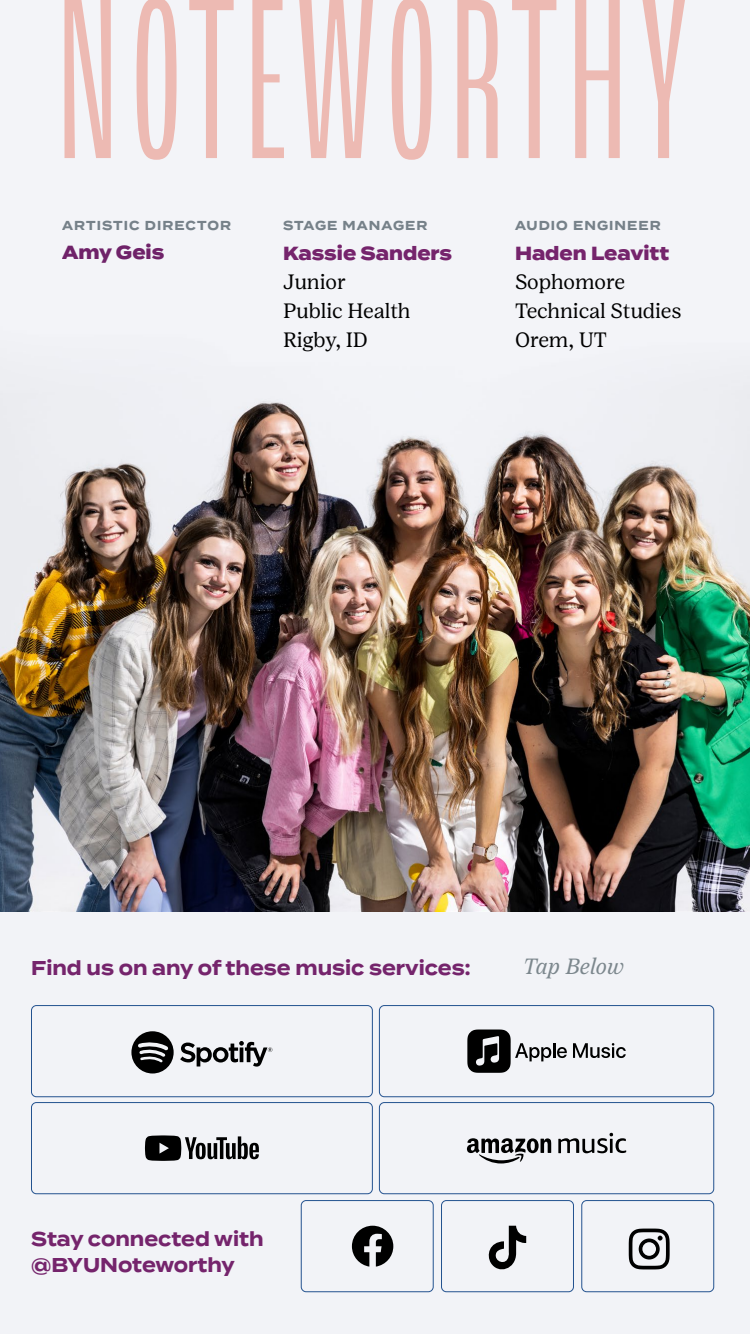
<style>
.page{position:relative;width:750px;height:1334px;background:#fff}
.page>*{position:absolute;margin:0;border:0;box-sizing:border-box;transform-origin:0 0}
.t1{font:300 extra-condensed 240.9px "Roc Grotesk";letter-spacing:.04em;color:#edbab3}
.t2{font:italic 22px "Lust Text";letter-spacing:-.02em;color:#7c878d}
.t3{font:20.8px/29.1px "Lust Text";color:#000}
.t4{font:700 20px/26px "Termina";color:#75246c;scale:.9 1}
.t5{font:800 19px "Termina";color:#75246c;scale:.9 1}
.t6{font:700 13px "Termina";letter-spacing:.09em;color:#7c878d;scale:.9 1}
</style>
<div class="page">
<div style="left:0;top:911px;width:750px;height:423px;background:#f2f3f7"></div>
<img style="left:0;top:0;width:750px;height:911px">
<svg style="left:131px;top:1031px;width:43px;height:43px"></svg>
<svg style="left:180px;top:1041px;width:92px;height:26px"></svg>
<div style="left:31px;top:1005px;width:342px;height:92px;border:1px solid #23528f;border-radius:5px"></div>
<svg style="left:145px;top:1135px;width:114px;height:26px"></svg>
<div style="left:31px;top:1102px;width:342px;height:92px;border:1px solid #23528f;border-radius:5px"></div>
<svg style="left:573px;top:1043px;width:53px;height:15px"></svg>
<svg style="left:467px;top:1030px;width:100px;height:43px"></svg>
<div style="left:379px;top:1005px;width:335px;height:92px;border:1px solid #23528f;border-radius:5px"></div>
<svg style="left:629px;top:1229px;width:41px;height:40px"></svg>
<div style="left:582px;top:1200px;width:132px;height:92px;border:1px solid #23528f;border-radius:5px"></div>
<svg style="left:486px;top:1226px;width:40px;height:49px"></svg>
<div style="left:441px;top:1200px;width:133px;height:92px;border:1px solid #23528f;border-radius:5px"></div>
<svg style="left:352px;top:1226px;width:41px;height:41px"></svg>
<div style="left:301px;top:1200px;width:132px;height:92px;border:1px solid #23528f;border-radius:5px"></div>
<div style="left:379px;top:1102px;width:335px;height:92px;border:1px solid #23528f;border-radius:5px"></div>
<svg style="left:467px;top:1133px;width:159px;height:31px"></svg>
<h1 class="t1" style="left:56px;top:-52px;width:635px">NOTEWORTHY</h1>
<p class="t6" style="left:62px;top:216px;width:189px">ARTISTIC DIRECTOR</p>
<p class="t5" style="left:62px;top:238px;width:115px">Amy Geis</p>
<p class="t5" style="left:515px;top:239px;width:173px">Haden Leavitt</p>
<p class="t3" style="left:515px;top:267px;width:168px">Sophomore<br>Technical Studies<br>Orem, UT</p>
<p class="t6" style="left:283px;top:216px;width:162px">STAGE MANAGER</p>
<p class="t6" style="left:515px;top:216px;width:163px">AUDIO ENGINEER</p>
<p class="t5" style="left:283px;top:239px;width:189px">Kassie Sanders</p>
<p class="t3" style="left:283px;top:267px;width:129px">Junior<br>Public Health<br>Rigby, ID</p>
<p class="t4" style="left:31px;top:955px;width:490px">Find us on any of these music services:</p>
<p class="t2" style="left:523px;top:953px;width:103px">Tap Below</p>
<p class="t4" style="left:31px;top:1226px;width:260px">Stay connected with @BYUNoteworthy</p>
</div>
